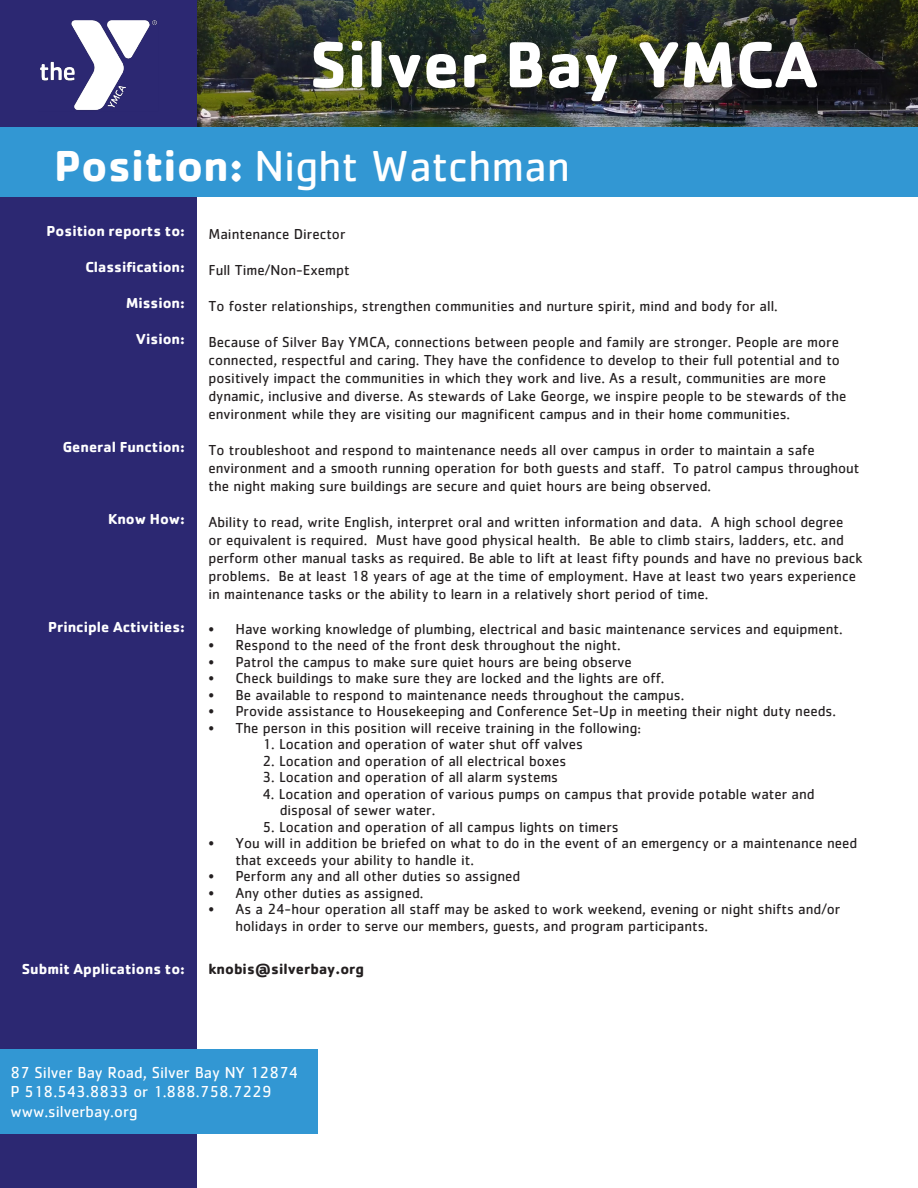
<style>
.page{position:relative;width:918px;height:1188px;background:#fff}
.page>*{position:absolute;margin:0;border:0;box-sizing:border-box;transform-origin:0 0}
.t1{font:700 67.5px "Cachet Std";color:#fff}
.t2{font:45px "Cachet Std";color:#fff}
.t3{font:16.5px "Cachet Std";color:#fff}
.t4{font:15px/18px "Cachet Std";color:#231f20}
.t5{font:700 15px "Cachet Std";color:#fff}
.t6{font:700 15px "Cachet Std";color:#231f20}
.s1{font-weight:700}
</style>
<div class="page">
<img style="left:196px;top:0;width:722px;height:127px">
<div style="left:0;top:0;width:196px;height:1188px;background:#2c2872"></div>
<div style="left:0;top:127px;width:918px;height:70px;background:#3297d3"></div>
<div style="left:0;top:1050px;width:317px;height:84px;background:#3297d3"></div>
<img style="left:40px;top:20px;width:117px;height:90px">
<p class="t1" style="left:310px;top:21px;width:510px">Silver Bay YMCA</p>
<p class="t2" style="left:54px;top:139px;width:518px"><span class="s1">Position:</span> Night Watchman</p>
<p class="t4" style="left:208px;top:225px;width:139px">Maintenance Director</p>
<p class="t4" style="left:208px;top:261px;width:143px">Full Time/Non-Exempt</p>
<p class="t4" style="left:208px;top:297px;width:571px">To foster relationships, strengthen communities and nurture spirit, mind and body for all.</p>
<p class="t4" style="left:208px;top:333px;width:640px">Because of Silver Bay YMCA, connections between people and family are stronger. People are more connected, respectful and caring. They have the confidence to develop to their full potential and to positively impact the communities in which they work and live. As a result, communities are more dynamic, inclusive and diverse. As stewards of Lake George, we inspire people to be stewards of the environment while they are visiting our magnificent campus and in their home communities.</p>
<p class="t4" style="left:208px;top:441px;width:653px">To troubleshoot and respond to maintenance needs all over campus in order to maintain a safe environment and a smooth running operation for both guests and staff. To patrol campus throughout the night making sure buildings are secure and quiet hours are being observed.</p>
<p class="t4" style="left:208px;top:513px;width:656px">Ability to read, write English, interpret oral and written information and data. A high school degree<br>or equivalent is required. Must have good physical health. Be able to climb stairs, ladders, etc. and perform other manual tasks as required. Be able to lift at least fifty pounds and have no previous back problems. Be at least 18 years of age at the time of employment. Have at least two years experience in maintenance tasks or the ability to learn in a relatively short period of time.</p>
<p class="t4" style="left:208px;top:619px;width:636px">• Have working knowledge of plumbing, electrical and basic maintenance services and equipment.</p>
<p class="t4" style="left:208px;top:636px;width:414px">• Respond to the need of the front desk throughout the night.</p>
<p class="t4" style="left:208px;top:652px;width:425px">• Patrol the campus to make sure quiet hours are being observe</p>
<p class="t4" style="left:208px;top:669px;width:458px">• Check buildings to make sure they are locked and the lights are off.</p>
<p class="t4" style="left:208px;top:685px;width:477px">• Be available to respond to maintenance needs throughout the campus.</p>
<p class="t4" style="left:208px;top:702px;width:629px">• Provide assistance to Housekeeping and Conference Set-Up in meeting their night duty needs.</p>
<p class="t4" style="left:208px;top:718px;width:434px">• The person in this position will receive training in the following:</p>
<p class="t4" style="left:262px;top:735px;width:322px">1. Location and operation of water shut off valves</p>
<p class="t4" style="left:262px;top:751px;width:306px">2. Location and operation of all electrical boxes</p>
<p class="t4" style="left:262px;top:768px;width:297px">3. Location and operation of all alarm systems</p>
<p class="t4" style="left:280px;top:785px;width:537px;line-height:16.5px;text-indent:-17px">4. Location and operation of various pumps on campus that provide potable water and disposal of sewer water.</p>
<p class="t4" style="left:262px;top:817px;width:358px">5. Location and operation of all campus lights on timers</p>
<p class="t4" style="left:235px;top:835px;width:623px;line-height:16.5px;text-indent:-27px">• You will in addition be briefed on what to do in the event of an emergency or a maintenance need that exceeds your ability to handle it.</p>
<p class="t4" style="left:208px;top:867px;width:313px">• Perform any and all other duties so assigned</p>
<p class="t4" style="left:208px;top:883px;width:216px">• Any other duties as assigned.</p>
<p class="t4" style="left:235px;top:901px;width:607px;line-height:16.5px;text-indent:-27px">• As a 24-hour operation all staff may be asked to work weekend, evening or night shifts and/or holidays in order to serve our members, guests, and program participants.</p>
<p class="t6" style="left:208px;top:959px;width:157px">knobis@silverbay.org</p>
<p class="t5" style="left:47px;top:221px;width:140px">Position reports to:</p>
<p class="t5" style="left:85px;top:257px;width:101px">Classification:</p>
<p class="t5" style="left:126px;top:293px;width:60px">Mission:</p>
<p class="t5" style="left:136px;top:329px;width:51px">Vision:</p>
<p class="t5" style="left:63px;top:437px;width:124px">General Function:</p>
<p class="t5" style="left:108px;top:509px;width:78px">Know How:</p>
<p class="t5" style="left:48px;top:617px;width:138px">Principle Activities:</p>
<p class="t5" style="left:22px;top:959px;width:165px">Submit Applications to:</p>
<p class="t3" style="left:10px;top:1062px;width:289px">87 Silver Bay Road, Silver Bay NY 12874</p>
<p class="t3" style="left:10px;top:1082px;width:263px">P 518.543.8833 or 1.888.758.7229</p>
<p class="t3" style="left:10px;top:1102px;width:129px">www.silverbay.org</p>
</div>
